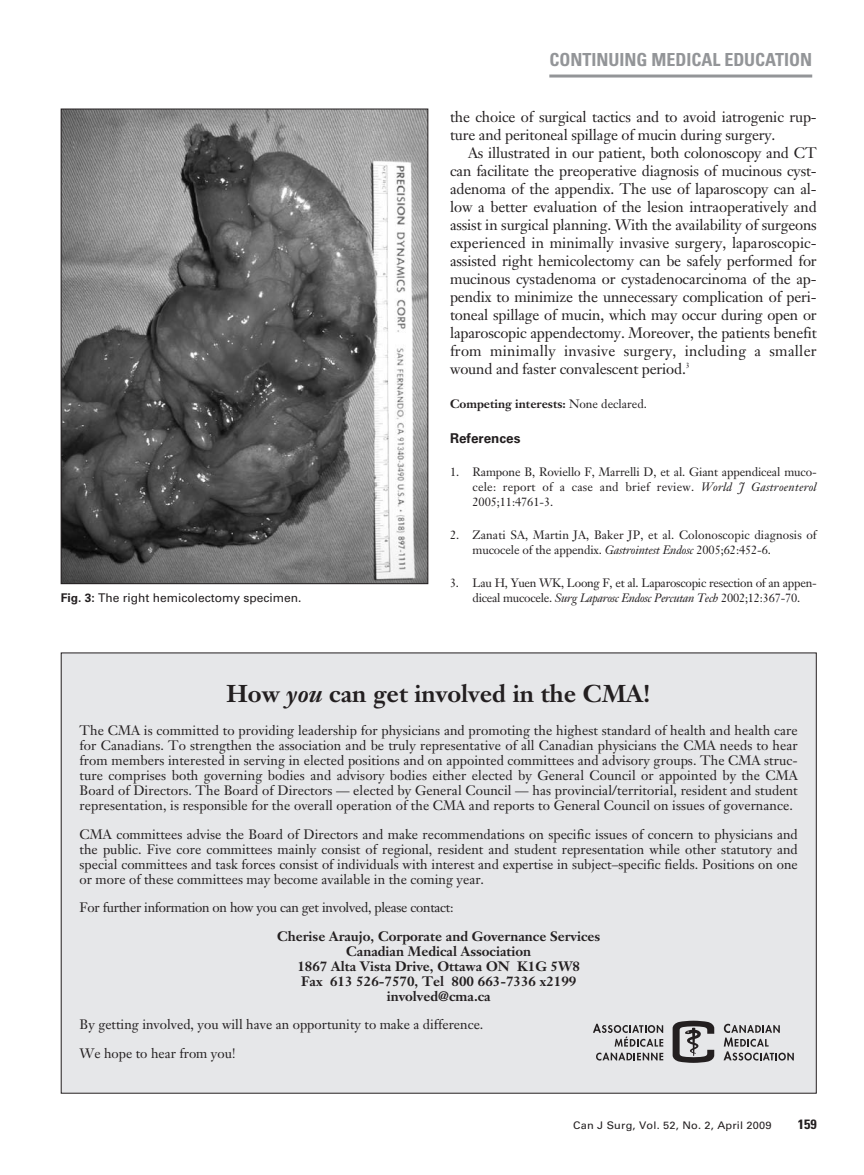
<style>
.page{position:relative;width:864px;height:1175px;background:#fff}
.page>*{position:absolute;margin:0;border:0;box-sizing:border-box;transform-origin:0 0}
.t1{font:700 24px "Janson Text";color:#231f20}
.t2{font:700 condensed 18px "Univers";color:#939598}
.t3{font:15px/18px "Janson Text";letter-spacing:-.01em;color:#231f20}
.t4{font:13.5px/15px "Janson Text";color:#231f20;text-align:justify}
.t5{font:700 13.5px/15px "Janson Text";color:#231f20;text-align:center}
.t6{font:13.5px "Janson Text";letter-spacing:-.02em;color:#231f20}
.t7{font:700 13.5px "Univers";color:#231f20}
.t8{font:700 condensed 13.5px "Univers";color:#231f20;scale:1.05 1}
.t9{font:12px/15px "Janson Text";letter-spacing:-.01em;color:#231f20;text-align:justify}
.t10{font:12px "Univers";color:#231f20}
.t11{font:700 12px "Janson Text";color:#231f20}
.t12{font:10.5px "Univers";letter-spacing:.015em;color:#231f20;scale:1.05 1}
.s1{font-weight:400}
.s2{font-style:italic}
.s3{font-weight:700}
</style>
<div class="page">
<hr style="left:549px;top:74px;width:263px;height:3px;background:#939598">
<img style="left:63px;top:111px;width:363px;height:471px">
<div style="left:62px;top:653px;width:754px;height:439px;background:#e6e7e9"></div>
<svg style="left:673px;top:1020px;width:41px;height:42px"></svg>
<svg style="left:724px;top:1023px;width:70px;height:37px"></svg>
<svg style="left:596px;top:1052px;width:67px;height:8px"></svg>
<svg style="left:593px;top:1023px;width:70px;height:23px"></svg>
<h2 class="t2" style="left:549px;top:52px;width:264px">CONTINUING MEDICAL EDUCATION</h2>
<p class="t3" style="left:450px;top:109px;width:368px">the choice of surgical tactics and to avoid iatrogenic rup&shy;ture and peritoneal spillage of mucin during surgery.</p>
<p class="t3" style="left:450px;top:145px;width:368px;text-align:justify;text-indent:18px">As illustrated in our patient, both colonoscopy and CT can facilitate the preoperative diagnosis of mucinous cyst&shy;adenoma of the appendix. The use of laparoscopy can al&shy;low a better evaluation of the lesion intraoperatively and assist in surgical planning. With the availability of surgeons experienced in minimally invasive surgery, laparoscopic&shy;assisted right hemicolectomy can be safely performed for mucinous cystadenoma or cystadenocarcinoma of the ap&shy;pendix to minimize the unnecessary complication of peri&shy;toneal spillage of mucin, which may occur during open or laparoscopic appendectomy. Moreover, the patients benefit from minimally invasive surgery, including a smaller wound and faster convalescent period.<sup>3</sup></p>
<p class="t11" style="left:450px;top:398px;width:199px">Competing interests: <span class="s1">None declared.</span></p>
<p class="t7" style="left:450px;top:433px;width:72px">References</p>
<p class="t9" style="left:472px;top:465px;width:346px;text-indent:-22px">1. Rampone B, Roviello F, Marrelli D, et al. Giant appendiceal muco&shy;cele: report of a case and brief review. <span class="s2">World J Gastroenterol </span>2005;11:4761-3.</p>
<p class="t9" style="left:472px;top:528px;width:346px;text-indent:-22px">2. Zanati SA, Martin JA, Baker JP, et al. Colonoscopic diagnosis of mucocele of the appendix. <span class="s2">Gastrointest Endosc</span> 2005;62:452-6.</p>
<p class="t9" style="left:450px;top:576px;width:368px">3. Lau H, Yuen WK, Loong F, et al. Laparoscopic resection of an appen-</p>
<p class="t10" style="left:61px;top:593px;width:242px"><span class="s3">Fig. 3:</span> The right hemicolectomy specimen.</p>
<p class="t9" style="left:472px;top:591px;width:329px">diceal mucocele. <span class="s2">Surg Laparosc Endosc Percutan Tech</span> 2002;12:367-70.</p>
<h1 class="t1" style="left:227px;top:684px;width:426px">How <span class="s2">you</span> can get involved in the CMA!</h1>
<p class="t4" style="left:80px;top:724px;width:720px">The CMA is committed to providing leadership for physicians and promoting the highest standard of health and health care for Canadians. To strengthen the association and be truly representative of all Canadian physicians the CMA needs to hear from members interested in serving in elected positions and on appointed committees and advisory groups. The CMA struc&shy;ture comprises both governing bodies and advisory bodies either elected by General Council or appointed by the CMA Board of Directors. The Board of Directors — elected by General Council — has provincial/territorial, resident and student representation, is responsible for the overall operation of the CMA and reports to General Council on issues of governance.</p>
<p class="t4" style="left:80px;top:828px;width:720px">CMA committees advise the Board of Directors and make recommendations on specific issues of concern to physicians and the public. Five core committees mainly consist of regional, resident and student representation while other statutory and special committees and task forces consist of individuals with interest and expertise in subject–specific fields. Positions on one or more of these committees may become available in the coming year.</p>
<p class="t6" style="left:80px;top:902px;width:376px">For further information on how you can get involved, please contact:</p>
<p class="t5" style="left:277px;top:930px;width:325px">Cherise Araujo, Corporate and Governance Services Canadian Medical Association<br>1867 Alta Vista Drive, Ottawa ON K1G 5W8<br>Fax 613 526-7570, Tel 800 663-7336 x2199 involved@cma.ca</p>
<p class="t4" style="left:80px;top:1011px;width:405px;line-height:28.5px">By getting involved, you will have an opportunity to make a difference.<br>We hope to hear from you!</p>
<p class="t12" style="left:573px;top:1121px;width:191px">Can J Surg, Vol. 52, No. 2, April 2009</p>
<p class="t8" style="left:798px;top:1119px;width:20px">159</p>
</div>
